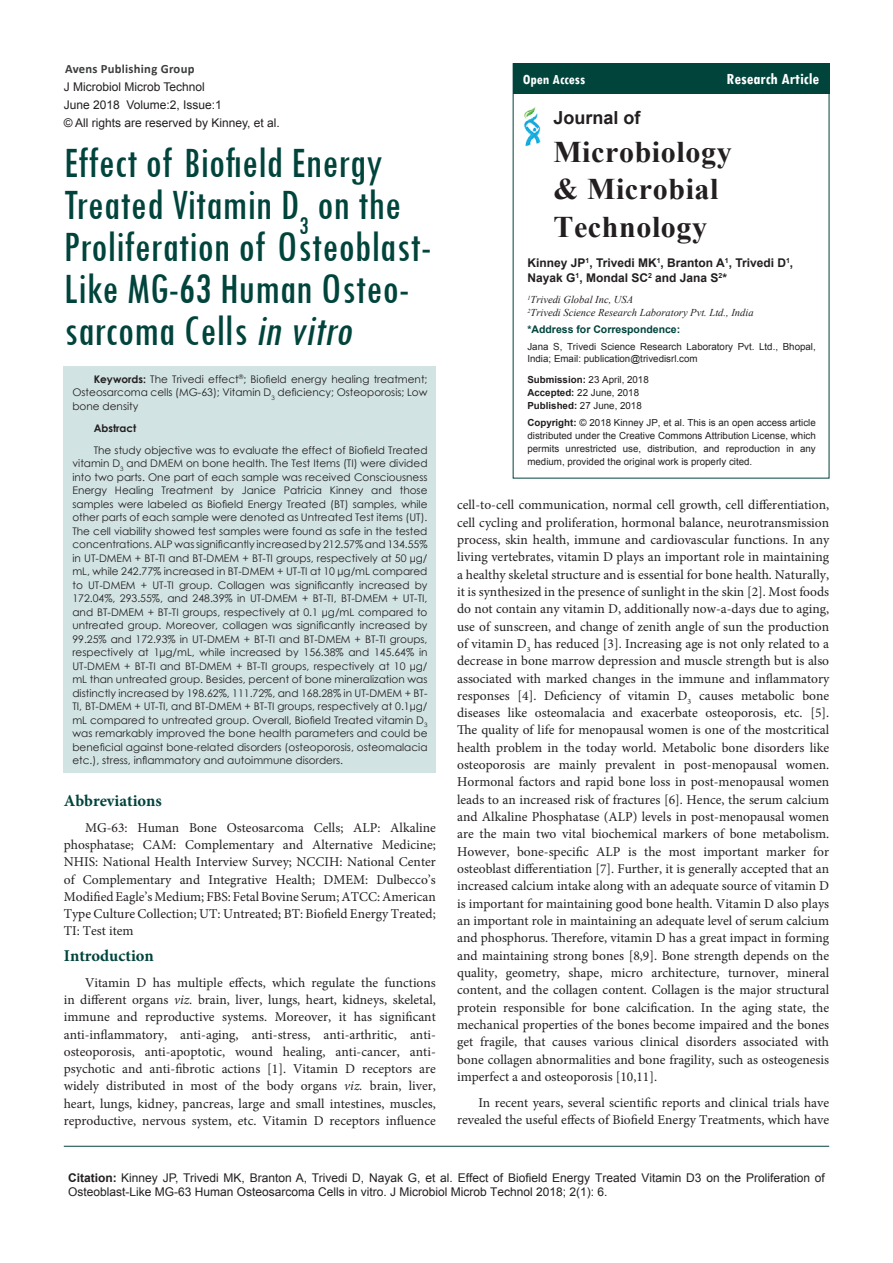
<style>
.page{position:relative;width:893px;height:1263px;background:#fff}
.page>*{position:absolute;margin:0;border:0;box-sizing:border-box;transform-origin:0 0}
.t1{font:condensed 45px/42px "Tw Cen";color:#00443c}
.t2{font:700 30px/37.5px "Times New Roman";letter-spacing:.02em;color:#231f20}
.t3{font:700 18px "Arial";color:#231f20}
.t4{font:700 16.5px "Minion Pro";color:#00443c}
.t5{font:700 condensed 16.5px "Tw Cen";color:#fff}
.t6{font:700 condensed 14.85px "Tw Cen";color:#fff}
.t7{font:13.5px/17.4px "Minion Pro";color:#231f20;text-align:justify}
.t8{font:700 12.6px "Calibri";letter-spacing:.02em;color:#3c3d3d}
.t9{font:12px/13.5px "Arial";color:#231f20}
.t10{font:700 12px/15px "Arial";color:#231f20}
.t11{font:10.5px/13.5px "Century Gothic";color:#231f20;text-align:justify}
.t12{font:italic 10.5px "Times New Roman";color:#231f20}
.t13{font:700 10.5px "Arial";color:#00443c}
.t14{font:700 10.5px "Century Gothic";color:#231f20}
.t15{font:9.75px/12.9px "Arial";color:#231f20}
.t16{font:9px "Calibri";letter-spacing:.04em;color:#3c3d3d}
.s1{font-family:"Arial";font-size:8.1px}
.s2{font-style:italic}
.s3{font-weight:700}
</style>
<div class="page">
<hr style="left:64px;top:1146px;width:765px;height:1px;background:#00443c">
<div style="left:64px;top:366px;width:372px;height:407px;background:#d2e3e3"></div>
<div style="left:513px;top:64px;width:316px;height:30px;background:#00443c"></div>
<img style="left:524px;top:107px;width:17px;height:40px">
<p class="t8" style="left:65px;top:61px;width:131px">Avens Publishing Group</p>
<p class="t16" style="left:65px;top:76px;width:79px">Invi<span class="s1">t</span>ing Innova<span class="s1">t</span>ions</p>
<p class="t9" style="left:64px;top:79px;width:143px">J Microbiol Microb Technol</p>
<p class="t9" style="left:64px;top:97px;width:160px">June 2018 Volume:2, Issue:1</p>
<p class="t9" style="left:64px;top:115px;width:218px">© All rights are reserved by Kinney, et al.</p>
<p class="t1" style="left:64px;top:141px;width:369px">Effect of Biofield Energy<br>Treated Vitamin D<sub>3</sub> on the<br>Proliferation of Osteoblast-<br>Like MG-63 Human Osteo&shy;sarcoma Cells <span class="s2">invitro</span></p>
<p class="t11" style="left:72px;top:372px;width:357px;text-indent:21px"><span class="s3">Keywords:</span> The Trivedi effect<sup>®</sup>; Biofield energy healing treatment; Osteosarcoma cells (MG-63); Vitamin D<sub>3</sub> deficiency; Osteoporosis; Low bone density</p>
<p class="t14" style="left:94px;top:420px;width:44px">Abstract</p>
<p class="t11" style="left:72px;top:443px;width:357px;text-indent:21px">The study objective was to evaluate the effect of Biofield Treated vitamin D<sub>3</sub> and DMEM on bone health. The Test Items (TI) were divided into two parts. One part of each sample was received Consciousness Energy Healing Treatment by Janice Patricia Kinney and those samples were labeled as Biofield Energy Treated (BT) samples, while other parts of each sample were denoted as Untreated Test items (UT).<br>The cell viability showed test samples were found as safe in the tested concentrations. ALP was significantly increased by 212.57% and 134.55% in UT-DMEM + BT-TI and BT-DMEM + BT-TI groups, respectively at 50 µg/ mL, while 242.77% increased in BT-DMEM + UT-TI at 10 µg/mL compared to UT-DMEM + UT-TI group. Collagen was significantly increased by 172.04%, 293.55%, and 248.39% in UT-DMEM + BT-TI, BT-DMEM + UT-TI, and BT-DMEM + BT-TI groups, respectively at 0.1 µg/mL compared to untreated group. Moreover, collagen was significantly increased by 99.25% and 172.93% in UT-DMEM + BT-TI and BT-DMEM + BT-TI groups, respectively at 1µg/mL, while increased by 156.38% and 145.64% in UT-DMEM + BT-TI and BT-DMEM + BT-TI groups, respectively at 10 µg/ mL than untreated group. Besides, percent of bone mineralization was distinctly increased by 198.62%, 111.72%, and 168.28% in UT-DMEM + BT-TI, BT-DMEM + UT-TI, and BT-DMEM + BT-TI groups, respectively at 0.1µg/ mL compared to untreated group. Overall, Biofield Treated vitamin D<sub>3 </sub>was remarkably improved the bone health parameters and could be beneficial against bone-related disorders (osteoporosis, osteomalacia etc.), stress, inflammatory and autoimmune disorders.</p>
<p class="t4" style="left:64px;top:789px;width:100px">Abbreviations</p>
<p class="t7" style="left:64px;top:819px;width:374px;text-indent:21px">MG-63: Human Bone Osteosarcoma Cells; ALP: Alkaline phosphatase; CAM: Complementary and Alternative Medicine; NHIS: National Health Interview Survey; NCCIH: National Center of Complementary and Integrative Health; DMEM: Dulbecco’s Modified Eagle’s Medium; FBS: Fetal Bovine Serum; ATCC: American Type Culture Collection; UT: Untreated; BT: Biofield Energy Treated; TI: Test item</p>
<p class="t4" style="left:64px;top:944px;width:92px">Introduction</p>
<p class="t7" style="left:64px;top:974px;width:374px;text-indent:21px">Vitamin D has multiple effects, which regulate the functions in different organs <span class="s2">viz.</span> brain, liver, lungs, heart, kidneys, skeletal, immune and reproductive systems. Moreover, it has significant anti-inflammatory, anti-aging, anti-stress, anti-arthritic, anti&shy;osteoporosis, anti-apoptotic, wound healing, anti-cancer, anti&shy;psychotic and anti-fibrotic actions [1]. Vitamin D receptors are widely distributed in most of the body organs <span class="s2">viz.</span> brain, liver, heart, lungs, kidney, pancreas, large and small intestines, muscles, reproductive, nervous system, etc. Vitamin D receptors influence</p>
<p class="t6" style="left:523px;top:70px;width:64px">Open Access</p>
<p class="t5" style="left:727px;top:69px;width:94px">Research Article</p>
<p class="t3" style="left:553px;top:105px;width:89px">Journal of</p>
<p class="t2" style="left:553px;top:132px;width:180px">Microbiology &amp; Microbial<br>Technology</p>
<p class="t8" style="left:550px;top:114px;width:131px">Avens Publishing Group</p>
<p class="t10" style="left:527px;top:256px;width:267px">Kinney JP<sup>1</sup>, Trivedi MK<sup>1</sup>, Branton A<sup>1</sup>, Trivedi D<sup>1</sup>,<br>Nayak G<sup>1</sup>, Mondal SC<sup>2</sup> and Jana S<sup>2</sup>*</p>
<p class="t12" style="left:527px;top:293px;width:107px"><sup>1</sup>Trivedi Global Inc, USA</p>
<p class="t12" style="left:527px;top:305px;width:228px"><sup>2</sup>Trivedi Science Research Laboratory Pvt. Ltd., India</p>
<p class="t13" style="left:527px;top:322px;width:154px">*Address for Correspondence:</p>
<p class="t15" style="left:527px;top:340px;width:290px">Jana S, Trivedi Science Research Laboratory Pvt. Ltd., Bhopal,<br>India; Email: publication@trivedisrl.com</p>
<p class="t15" style="left:527px;top:374px;width:123px"><span class="s3">Submission:</span> 23 April, 2018</p>
<p class="t15" style="left:527px;top:386px;width:113px"><span class="s3">Accepted:</span> 22 June, 2018</p>
<p class="t15" style="left:527px;top:399px;width:116px"><span class="s3">Published:</span> 27 June, 2018</p>
<p class="t15" style="left:527px;top:416px;width:290px;text-align:justify"><span class="s3">Copyright:</span> © 2018 Kinney JP, et al. This is an open access article distributed under the Creative Commons Attribution License, which permits unrestricted use, distribution, and reproduction in any medium, provided the original work is properly cited.</p>
<p class="t7" style="left:457px;top:496px;width:374px">cell-to-cell communication, normal cell growth, cell differentiation, cell cycling and proliferation, hormonal balance, neurotransmission process, skin health, immune and cardiovascular functions. In any living vertebrates, vitamin D plays an important role in maintaining a healthy skeletal structure and is essential for bone health. Naturally, it is synthesized in the presence of sunlight in the skin [2]. Most foods do not contain any vitamin D, additionally now-a-days due to aging, use of sunscreen, and change of zenith angle of sun the production of vitamin D<sub>3</sub> has reduced [3]. Increasing age is not only related to a decrease in bone marrow depression and muscle strength but is also associated with marked changes in the immune and inflammatory responses [4]. Deficiency of vitamin D<sub>3</sub> causes metabolic bone diseases like osteomalacia and exacerbate osteoporosis, etc. [5].<br>The quality of life for menopausal women is one of the mostcritical health problem in the today world. Metabolic bone disorders like osteoporosis are mainly prevalent in post-menopausal women.<br>Hormonal factors and rapid bone loss in post-menopausal women leads to an increased risk of fractures [6]. Hence, the serum calcium and Alkaline Phosphatase (ALP) levels in post-menopausal women are the main two vital biochemical markers of bone metabolism.<br>However, bone-specific ALP is the most important marker for osteoblast differentiation [7]. Further, it is generally accepted that an increased calcium intake along with an adequate source of vitamin D is important for maintaining good bone health. Vitamin D also plays an important role in maintaining an adequate level of serum calcium and phosphorus. Therefore, vitamin D has a great impact in forming and maintaining strong bones [8,9]. Bone strength depends on the quality, geometry, shape, micro architecture, turnover, mineral content, and the collagen content. Collagen is the major structural protein responsible for bone calcification. In the aging state, the mechanical properties of the bones become impaired and the bones get fragile, that causes various clinical disorders associated with bone collagen abnormalities and bone fragility, such as osteogenesis imperfect a and osteoporosis [10,11].</p>
<p class="t7" style="left:457px;top:1094px;width:374px;text-align:right">In recent years, several scientific reports and clinical trials have revealed the useful effects of Biofield Energy Treatments, which have</p>
<p class="t9" style="left:68px;top:1171px;width:758px"><span class="s3">Citation:</span> Kinney JP, Trivedi MK, Branton A, Trivedi D, Nayak G, et al. Effect of Biofield Energy Treated Vitamin D3 on the Proliferation of<br>Osteoblast-Like MG-63 Human Osteosarcoma Cells in vitro. J Microbiol Microb Technol 2018; 2(1): 6.</p>
</div>
